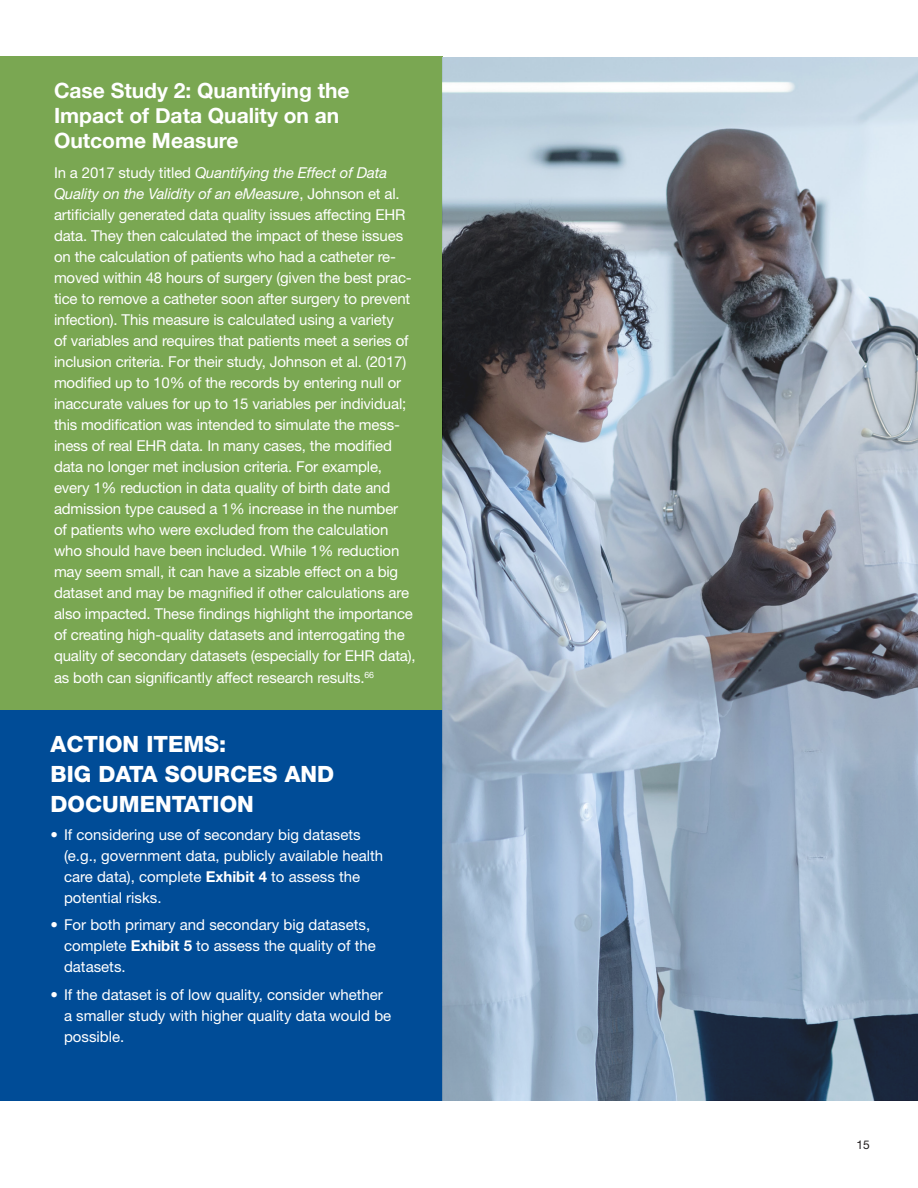
<style>
.page{position:relative;width:918px;height:1188px;background:#fff}
.page>*{position:absolute;margin:0;border:0;box-sizing:border-box;transform-origin:0 0}
.BOX_Headings{font:800 22.5px/30px "Helvetica Neue LT Std";color:#fff}
.SubSub_heading{font:700 21px/25.2px "Helvetica Neue";color:#fff}
.Body_Text{font:15px/21px "Helvetica Neue LT Std";letter-spacing:-.01em;color:#fff}
.t1{font:12px "Helvetica Neue LT Std";color:#231f20}
.s1{font-style:italic}
.s2{font-weight:700}
</style>
<div class="page">
<div style="left:0;top:706px;width:443px;height:395px;background:#004c97"></div>
<div style="left:0;top:56px;width:443px;height:654px;background:#7aa752"></div>
<img style="left:443px;top:57px;width:475px;height:1044px">
<p class="SubSub_heading" style="left:54px;top:78px;width:297px">Case Study 2: Quantifying the<br>Impact of Data Quality on an<br>Outcome Measure</p>
<p class="Body_Text" style="left:54px;top:162px;width:363px">In a 2017 study titled <span class="s1">Quantifying the Effect of Data Quality on the Validity of an eMeasure</span>, Johnson et al. artificially generated data quality issues affecting EHR data. They then calculated the impact of these issues on the calculation of patients who had a catheter re&shy;moved within 48 hours of surgery (given the best prac&shy;tice to remove a catheter soon after surgery to prevent infection). This measure is calculated using a variety<br>of variables and requires that patients meet a series of inclusion criteria. For their study, Johnson et al. (2017) modified up to 10% of the records by entering null or inaccurate values for up to 15 variables per individual; this modification was intended to simulate the mess&shy;iness of real EHR data. In many cases, the modified data no longer met inclusion criteria. For example, every 1% reduction in data quality of birth date and admission type caused a 1% increase in the number<br>of patients who were excluded from the calculation who should have been included. While 1% reduction may seem small, it can have a sizable effect on a big dataset and may be magnified if other calculations are also impacted. These findings highlight the importance of creating high-quality datasets and interrogating the quality of secondary datasets (especially for EHR data), as both can significantly affect research results.<sup>66</sup></p>
<p class="BOX_Headings" style="left:51px;top:729px;width:285px">ACTION ITEMS:<br>BIG DATA SOURCES AND<br>DOCUMENTATION</p>
<p class="Body_Text" style="left:64px;top:824px;width:321px;text-indent:-14px">• If considering use of secondary big datasets (e.g., government data, publicly available health care data), complete <span class="s2">Exhibit 4</span> to assess the potential risks.</p>
<p class="Body_Text" style="left:64px;top:914px;width:313px;text-indent:-14px">• For both primary and secondary big datasets, complete <span class="s2">Exhibit 5</span> to assess the quality of the datasets.</p>
<p class="Body_Text" style="left:64px;top:984px;width:329px;text-indent:-14px">• If the dataset is of low quality, consider whether a smaller study with higher quality data would be possible.</p>
<p class="t1" style="left:856px;top:1138px;width:15px">15</p>
</div>
